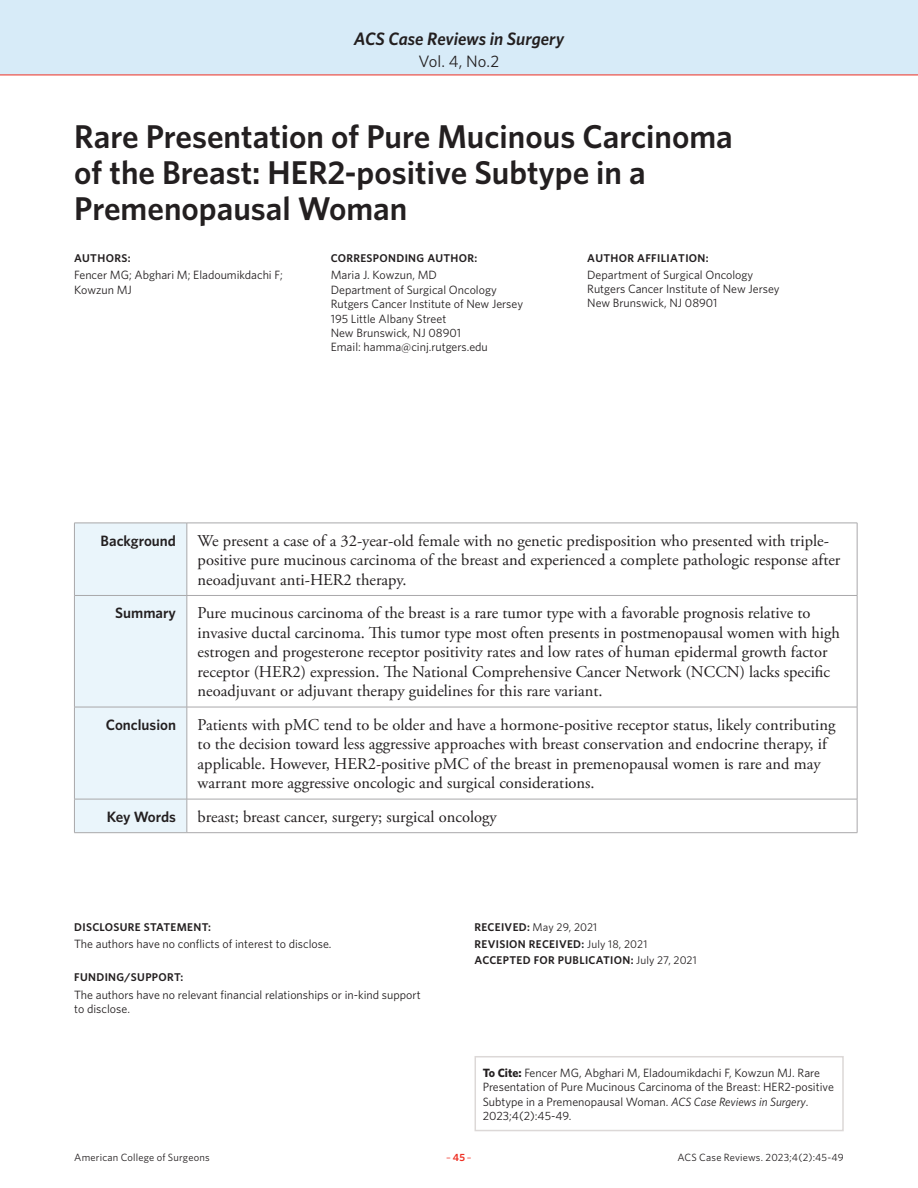
<style>
.page{position:relative;width:918px;height:1188px;background:#fff}
.page>*{position:absolute;margin:0;border:0;box-sizing:border-box;transform-origin:0 0}
.Article_Title{font:600 33px/36px "Whitney";color:#231f20}
.t1{font:italic 600 18px "Whitney";letter-spacing:-.005em;color:#231f20}
.Chart_Body{font:16.5px/19.5px "Adobe Garamond Pro";color:#231f20}
.t2{font:16.5px "Whitney";color:#231f20}
.Chart_Head{font:600 15px "Whitney";color:#231f20}
.Authors_Body{font:12px/14.4px "Whitney";color:#231f20}
.Article_Body_no_inde{font:12px/14.4px "Whitney";color:#231f20}
.Authors_Head{font:600 11.25px "Whitney";letter-spacing:.03em;color:#231f20}
.Authors_Head-2{font:11.25px "Whitney";letter-spacing:.01em;color:#231f20}
.Authors_Body-2{font:600 11.25px "Whitney";letter-spacing:.03em;color:#231f20}
.t3{font:10.5px "Whitney";letter-spacing:.015em;color:#231f20}
.t4{font:10.5px "Whitney";color:#ee2e22}
.s1{font-weight:600}
.s2{font-weight:400}
.s3{font-weight:700}
.s4{font-style:italic}
</style>
<div class="page">
<div style="left:0;top:0;width:918px;height:75px;background:#d7ebf8"></div>
<hr style="left:0;top:75px;width:918px;height:1px;background:#ee2e22">
<div style="left:75px;top:524px;width:112px;height:308px;background:#eaf5fb"></div>
<hr style="left:74px;top:523px;width:113px;height:1px;background:#a9a8aa">
<hr style="left:74px;top:523px;width:1px;height:72px;background:#a9a8aa">
<hr style="left:187px;top:523px;width:670px;height:1px;background:#a9a8aa">
<hr style="left:187px;top:523px;width:1px;height:72px;background:#a9a8aa">
<hr style="left:857px;top:523px;width:1px;height:72px;background:#a9a8aa">
<hr style="left:74px;top:595px;width:113px;height:1px;background:#a9a8aa">
<hr style="left:74px;top:596px;width:1px;height:111px;background:#a9a8aa">
<hr style="left:187px;top:595px;width:670px;height:1px;background:#a9a8aa">
<hr style="left:187px;top:596px;width:1px;height:111px;background:#a9a8aa">
<hr style="left:857px;top:596px;width:1px;height:111px;background:#a9a8aa">
<hr style="left:74px;top:707px;width:113px;height:1px;background:#a9a8aa">
<hr style="left:74px;top:707px;width:1px;height:92px;background:#a9a8aa">
<hr style="left:187px;top:707px;width:670px;height:1px;background:#a9a8aa">
<hr style="left:187px;top:707px;width:1px;height:92px;background:#a9a8aa">
<hr style="left:857px;top:707px;width:1px;height:92px;background:#a9a8aa">
<hr style="left:74px;top:799px;width:113px;height:1px;background:#a9a8aa">
<hr style="left:74px;top:799px;width:1px;height:34px;background:#a9a8aa">
<hr style="left:187px;top:799px;width:670px;height:1px;background:#a9a8aa">
<hr style="left:187px;top:799px;width:1px;height:34px;background:#a9a8aa">
<hr style="left:857px;top:799px;width:1px;height:34px;background:#a9a8aa">
<hr style="left:74px;top:832px;width:113px;height:1px;background:#a9a8aa">
<hr style="left:187px;top:832px;width:670px;height:1px;background:#a9a8aa">
<div style="left:475px;top:1056px;width:369px;height:75px;border:2px solid #dcd8d7"></div>
<p class="t1" style="left:354px;top:26px;width:212px">ACS Case Reviews in Surgery</p>
<p class="t2" style="left:419px;top:50px;width:82px">Vol. 4, No.2</p>
<p class="Article_Title" style="left:74px;top:118px;width:660px">Rare Presentation of Pure Mucinous Carcinoma of the Breast: HER2-positive Subtype in a<br>Premenopausal Woman</p>
<p class="Authors_Head" style="left:74px;top:250px;width:58px">AUTHORS:</p>
<p class="Authors_Head" style="left:331px;top:250px;width:148px">CORRESPONDING AUTHOR:</p>
<p class="Authors_Body" style="left:74px;top:268px;width:210px">Fencer MG; Abghari M; Eladoumikdachi F;<br>Kowzun MJ</p>
<p class="Authors_Body" style="left:331px;top:268px;width:108px">Maria J. Kowzun, MD</p>
<p class="Authors_Body-2" style="left:587px;top:250px;width:123px">AUTHOR AFFILIATION:</p>
<p class="Authors_Body" style="left:587px;top:268px;width:194px;line-height:14px">Department of Surgical Oncology<br>Rutgers Cancer Institute of New Jersey<br>New Brunswick, NJ 08901</p>
<p class="Authors_Body" style="left:331px;top:282px;width:168px">Department of Surgical Oncology</p>
<p class="Authors_Body" style="left:331px;top:297px;width:194px">Rutgers Cancer Institute of New Jersey</p>
<p class="Authors_Body" style="left:331px;top:311px;width:117px">195 Little Albany Street</p>
<p class="Authors_Body" style="left:331px;top:325px;width:132px">New Brunswick, NJ 08901</p>
<p class="Authors_Body" style="left:331px;top:340px;width:159px">Email: hamma@cinj.rutgers.edu</p>
<p class="Chart_Head" style="left:101px;top:530px;width:77px">Background</p>
<p class="Chart_Body" style="left:198px;top:531px;width:644px">We present a case of a 32-year-old female with no genetic predisposition who presented with triple&shy;positive pure mucinous carcinoma of the breast and experienced a complete pathologic response after neoadjuvant anti-HER2 therapy.</p>
<p class="Chart_Head" style="left:115px;top:603px;width:62px">Summary</p>
<p class="Chart_Body" style="left:198px;top:604px;width:644px">Pure mucinous carcinoma of the breast is a rare tumor type with a favorable prognosis relative to invasive ductal carcinoma. This tumor type most often presents in postmenopausal women with high estrogen and progesterone receptor positivity rates and low rates of human epidermal growth factor receptor (HER2) expression. The National Comprehensive Cancer Network (NCCN) lacks specific neoadjuvant or adjuvant therapy guidelines for this rare variant.</p>
<p class="Chart_Head" style="left:106px;top:715px;width:72px">Conclusion</p>
<p class="Chart_Body" style="left:198px;top:715px;width:639px">Patients with pMC tend to be older and have a hormone-positive receptor status, likely contributing to the decision toward less aggressive approaches with breast conservation and endocrine therapy, if applicable. However, HER2-positive pMC of the breast in premenopausal women is rare and may warrant more aggressive oncologic and surgical considerations.</p>
<p class="Chart_Head" style="left:107px;top:807px;width:71px">Key Words</p>
<p class="Chart_Body" style="left:198px;top:807px;width:301px">breast; breast cancer, surgery; surgical oncology</p>
<p class="Authors_Head" style="left:74px;top:920px;width:138px">DISCLOSURE STATEMENT:</p>
<p class="Authors_Body" style="left:74px;top:937px;width:259px">The authors have no conflicts of interest to disclose.</p>
<p class="Authors_Head" style="left:74px;top:970px;width:111px">FUNDING/SUPPORT:</p>
<p class="Article_Body_no_inde" style="left:74px;top:987px;width:348px">The authors have no relevant financial relationships or in-kind support to disclose.</p>
<p class="Authors_Head-2" style="left:475px;top:920px;width:124px"><span class="s1">RECEIVED:</span> May 29, 2021</p>
<p class="Authors_Head" style="left:475px;top:936px;width:174px">REVISION RECEIVED: <span class="s2">July 18, 2021</span></p>
<p class="Authors_Head" style="left:475px;top:952px;width:224px">ACCEPTED FOR PUBLICATION: <span class="s2">July 27, 2021</span></p>
<p class="Authors_Body" style="left:483px;top:1065px;width:353px"><span class="s3">To Cite:</span> Fencer MG, Abghari M, Eladoumikdachi F, Kowzun MJ. Rare Presentation of Pure Mucinous Carcinoma of the Breast: HER2-positive Subtype in a Premenopausal Woman. <span class="s4">ACS Case Reviews in Surgery</span>.<br>2023;4(2):45-49.</p>
<p class="t3" style="left:74px;top:1150px;width:137px">American College of Surgeons</p>
<p class="t4" style="left:446px;top:1150px;width:27px">–<span class="s1">45</span>–</p>
<p class="t3" style="left:677px;top:1150px;width:168px">ACS Case Reviews. 2023;4(2):45-49</p>
</div>
